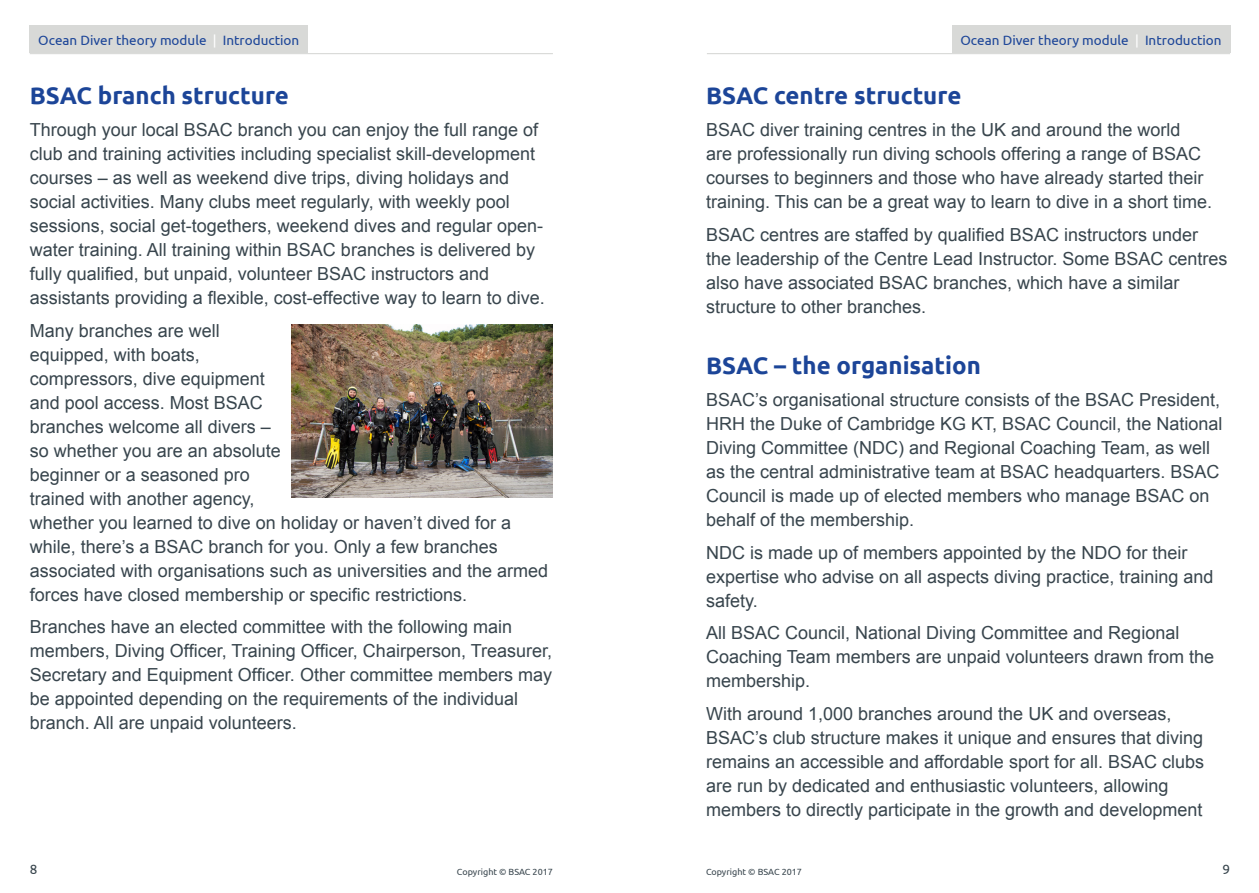
<style>
.page{position:relative;width:1259px;height:893px;background:#fff}
.page>*{position:absolute;margin:0;border:0;box-sizing:border-box;transform-origin:0 0}
.Subhead{font:700 24px "Ubuntu";color:#1c4598}
.Body_copy{font:18px/24px "Arial";color:#38454d}
.t1{font:13.5px "Ubuntu";color:#1c4598}
.t2{font:13.5px "Ubuntu";color:#38454d}
.t3{font:9px "Ubuntu";color:#38454d}
.s1{color:#fff}
</style>
<div class="page">
<img style="left:291px;top:324px;width:262px;height:174px">
<hr style="left:30px;top:53px;width:523px;height:1px;background:#d8d9d7">
<hr style="left:707px;top:53px;width:523px;height:1px;background:#d8d9d7">
<div style="left:30px;top:26px;width:278px;height:27px;background:#d8d9d7"></div>
<div style="left:952px;top:26px;width:278px;height:27px;background:#d8d9d7"></div>
<p class="t1" style="left:38px;top:32px;width:262px">Ocean Diver theory module <span class="s1">|</span> Introduction</p>
<p class="t1" style="left:960px;top:32px;width:262px">Ocean Diver theory module <span class="s1">|</span> Introduction</p>
<p class="Subhead" style="left:30px;top:81px;width:261px">BSAC branch structure</p>
<p class="Body_copy" style="left:30px;top:118px;width:516px">Through your local BSAC branch you can enjoy the full range of club and training activities including specialist skill-development courses – as well as weekend dive trips, diving holidays and social activities. Many clubs meet regularly, with weekly pool sessions, social get-togethers, weekend dives and regular open&shy;water training. All training within BSAC branches is delivered by fully qualified, but unpaid, volunteer BSAC instructors and assistants providing a flexible, cost-effective way to learn to dive.</p>
<p class="Body_copy" style="left:30px;top:319px;width:520px">Many branches are well<br>equipped, with boats,<br>compressors, dive equipment<br>and pool access. Most BSAC<br>branches welcome all divers –<br>so whether you are an absolute<br>beginner or a seasoned pro<br>trained with another agency,<br>whether you learned to dive on holiday or haven’t dived for a while, there’s a BSAC branch for you. Only a few branches associated with organisations such as universities and the armed forces have closed membership or specific restrictions.</p>
<p class="Body_copy" style="left:30px;top:615px;width:524px">Branches have an elected committee with the following main members, Diving Officer, Training Officer, Chairperson, Treasurer, Secretary and Equipment Officer. Other committee members may be appointed depending on the requirements of the individual branch. All are unpaid volunteers.</p>
<p class="Subhead" style="left:706px;top:81px;width:257px">BSAC centre structure</p>
<p class="Body_copy" style="left:706px;top:118px;width:507px">BSAC diver training centres in the UK and around the world<br>are professionally run diving schools offering a range of BSAC courses to beginners and those who have already started their training. This can be a great way to learn to dive in a short time.</p>
<p class="Body_copy" style="left:706px;top:223px;width:523px">BSAC centres are staffed by qualified BSAC instructors under the leadership of the Centre Lead Instructor. Some BSAC centres also have associated BSAC branches, which have a similar structure to other branches.</p>
<p class="Subhead" style="left:706px;top:351px;width:276px">BSAC – the organisation</p>
<p class="Body_copy" style="left:706px;top:388px;width:518px">BSAC’s organisational structure consists of the BSAC President, HRH the Duke of Cambridge KG KT, BSAC Council, the National Diving Committee (NDC) and Regional Coaching Team, as well as the central administrative team at BSAC headquarters. BSAC Council is made up of elected members who manage BSAC on behalf of the membership.</p>
<p class="Body_copy" style="left:706px;top:541px;width:509px">NDC is made up of members appointed by the NDO for their expertise who advise on all aspects diving practice, training and safety.</p>
<p class="Body_copy" style="left:706px;top:621px;width:509px">All BSAC Council, National Diving Committee and Regional<br>Coaching Team members are unpaid volunteers drawn from the membership.</p>
<p class="Body_copy" style="left:706px;top:702px;width:499px">With around 1,000 branches around the UK and overseas, BSAC’s club structure makes it unique and ensures that diving remains an accessible and affordable sport for all. BSAC clubs are run by dedicated and enthusiastic volunteers, allowing members to directly participate in the growth and development</p>
<p class="t2" style="left:30px;top:861px;width:9px">8</p>
<p class="t3" style="left:457px;top:866px;width:97px">Copyright © BSAC 2017</p>
<p class="t3" style="left:706px;top:866px;width:97px">Copyright © BSAC 2017</p>
<p class="t2" style="left:1222px;top:861px;width:9px">9</p>
</div>
